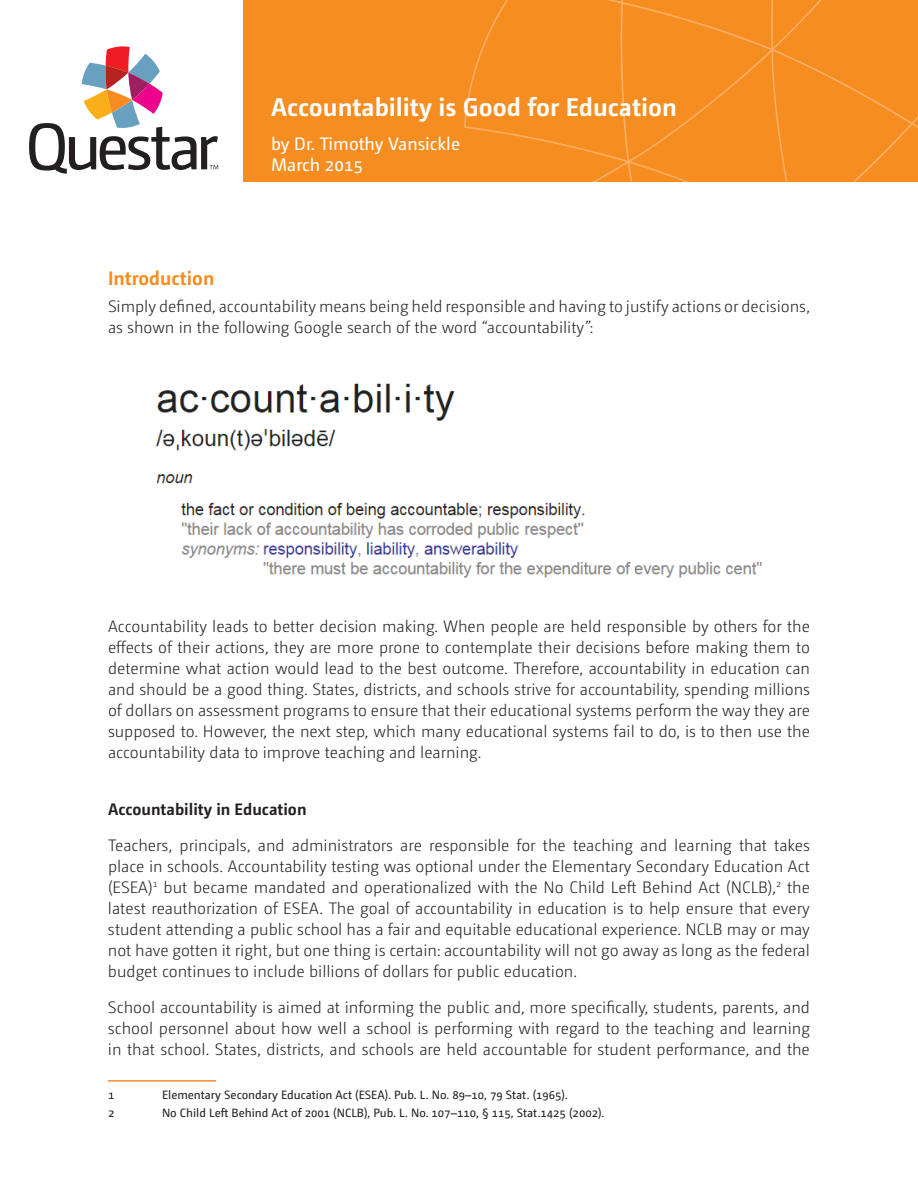
<style>
.page{position:relative;width:918px;height:1188px;background:#fff}
.page>*{position:absolute;margin:0;border:0;box-sizing:border-box;transform-origin:0 0}
.t1{font:700 25.5px "Camingo Dos";color:#fff}
.t2{font:700 19.5px "Camingo Dos";color:#f68c1f}
.t3{font:18px/20.7px "Camingo Dos";color:#fff}
.t4{font:300 16.5px/21px "Camingo Dos";color:#231f20;text-align:justify}
.t5{font:700 16.5px "Camingo Dos";color:#231f20}
.t6{font:12px "Camingo Dos";color:#231f20}
</style>
<div class="page">
<div style="left:243px;top:0;width:675px;height:181px;background:#f68d21"></div>
<svg style="left:29px;top:46px;width:189px;height:128px"></svg>
<img style="left:156px;top:383px;width:606px;height:195px">
<hr style="left:108px;top:1080px;width:108px;height:2px;background:#f68c1f">
<h1 class="t1" style="left:271px;top:91px;width:407px">Accountability is Good for Education</h1>
<p class="t3" style="left:271px;top:133px;width:191px">by Dr. Timothy Vansickle<br>March 2015</p>
<p class="t2" style="left:108px;top:266px;width:108px">Introduction</p>
<p class="t4" style="left:108px;top:296px;width:704px">Simply defined, accountability means being held responsible and having to justify actions or decisions, as shown in the following Google search of the word “accountability”:</p>
<p class="t4" style="left:108px;top:616px;width:704px">Accountability leads to better decision making. When people are held responsible by others for the effects of their actions, they are more prone to contemplate their decisions before making them to determine what action would lead to the best outcome. Therefore, accountability in education can and should be a good thing. States, districts, and schools strive for accountability, spending millions of dollars on assessment programs to ensure that their educational systems perform the way they are supposed to. However, the next step, which many educational systems fail to do, is to then use the accountability data to improve teaching and learning.</p>
<p class="t5" style="left:108px;top:799px;width:200px">Accountability in Education</p>
<p class="t4" style="left:108px;top:834px;width:704px">Teachers, principals, and administrators are responsible for the teaching and learning that takes place in schools. Accountability testing was optional under the Elementary Secondary Education Act (ESEA)<sup>1</sup> but became mandated and operationalized with the No Child Left Behind Act (NCLB),<sup>2</sup> the latest reauthorization of ESEA. The goal of accountability in education is to help ensure that every student attending a public school has a fair and equitable educational experience. NCLB may or may not have gotten it right, but one thing is certain: accountability will not go away as long as the federal budget continues to include billions of dollars for public education.</p>
<p class="t4" style="left:108px;top:996px;width:704px">School accountability is aimed at informing the public and, more specifically, students, parents, and school personnel about how well a school is performing with regard to the teaching and learning in that school. States, districts, and schools are held accountable for student performance, and the</p>
<p class="t6" style="left:108px;top:1088px;width:8px">1</p>
<p class="t6" style="left:162px;top:1088px;width:408px">Elementary Secondary Education Act (ESEA). Pub. L. No. 89–10, 79 Stat. (1965).</p>
<p class="t6" style="left:108px;top:1106px;width:8px">2</p>
<p class="t6" style="left:162px;top:1106px;width:444px">No Child Left Behind Act of 2001 (NCLB), Pub. L. No. 107–110, § 115, Stat.1425 (2002).</p>
</div>
